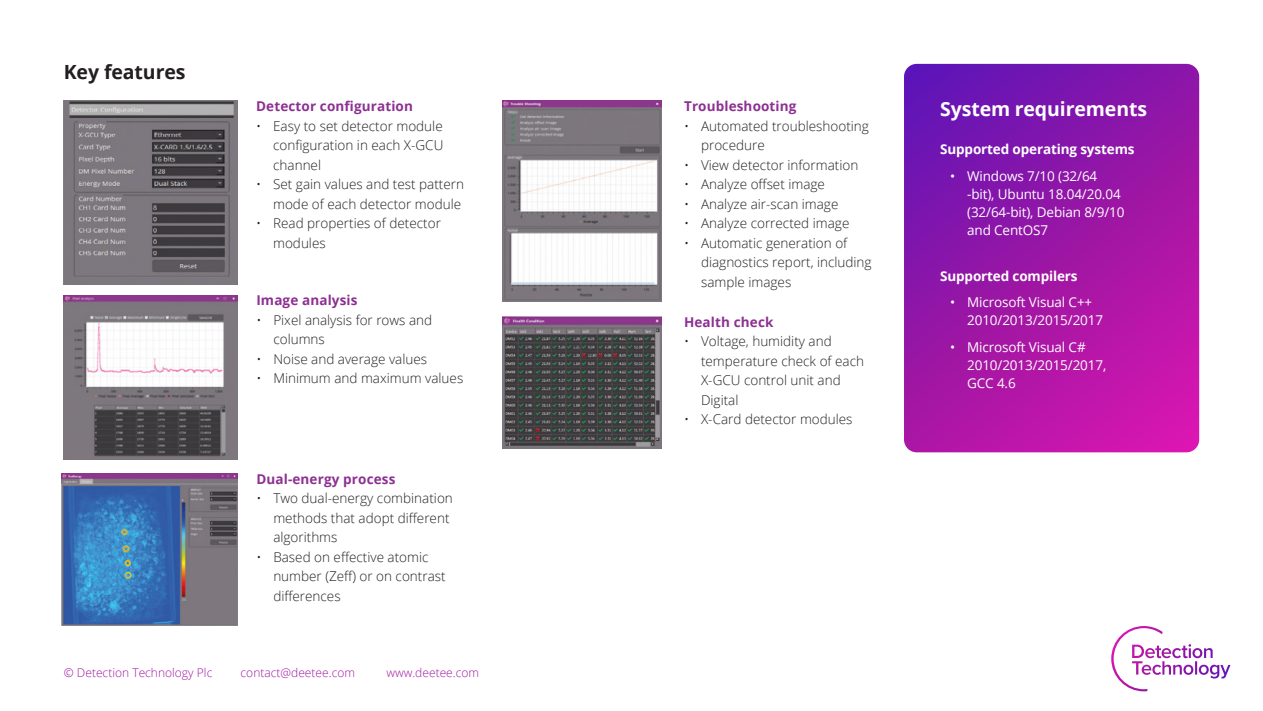
<style>
.page{position:relative;width:1263px;height:711px;background:#fff}
.page>*{position:absolute;margin:0;border:0;box-sizing:border-box;transform-origin:0 0}
.Paivaykset_pieni_him{font:700 19.5px "Open Sans";letter-spacing:-.005em;color:#fff}
.Paivaykset_pieni_him-2{font:700 19.5px "Open Sans";letter-spacing:-.005em;color:#231f20}
.t1{font:300 13.5px/19.5px "Open Sans";color:#231f20}
.t2{font:13.5px/18px "Open Sans";letter-spacing:-.01em;color:#fff}
.Paragraph_Style_2{font:700 13.5px "Open Sans";letter-spacing:.01em;color:#8d3092}
.Paivaykset_pieni_him-3{font:700 13.5px "Open Sans";letter-spacing:-.01em;color:#fff}
.Paivaykset_pieni_him-4{font:300 12px "Open Sans";color:#a016a2}
</style>
<div class="page">
<svg style="left:904px;top:64px;width:295px;height:388px;background:#9b15a9"></svg>
<svg style="left:1111px;top:626px;width:108px;height:64px"></svg>
<img style="left:64px;top:101px;width:173px;height:183px">
<img style="left:63px;top:295px;width:175px;height:164px">
<img style="left:61px;top:473px;width:176px;height:152px">
<img style="left:502px;top:101px;width:159px;height:200px">
<img style="left:502px;top:316px;width:159px;height:132px">
<p class="Paivaykset_pieni_him-2" style="left:64px;top:58px;width:123px">Key features</p>
<p class="Paragraph_Style_2" style="left:256px;top:97px;width:158px">Detector configuration</p>
<p class="t1" style="left:273px;top:116px;width:172px;text-align:justify;text-indent:-17px">• Easy to set detector module configuration in each X-GCU channel</p>
<p class="t1" style="left:256px;top:174px;width:209px;text-align:right">• Set gain values and test pattern mode of each detector module</p>
<p class="t1" style="left:273px;top:213px;width:169px;text-indent:-17px">• Read properties of detector modules</p>
<p class="Paragraph_Style_2" style="left:256px;top:291px;width:103px">Image analysis</p>
<p class="t1" style="left:273px;top:309px;width:160px;text-indent:-17px">• Pixel analysis for rows and columns</p>
<p class="t1" style="left:256px;top:348px;width:172px">• Noise and average values</p>
<p class="t1" style="left:256px;top:368px;width:208px">• Minimum and maximum values</p>
<p class="Paragraph_Style_2" style="left:256px;top:469px;width:141px">Dual-energy process</p>
<p class="t1" style="left:273px;top:488px;width:181px;text-indent:-17px">• Two dual-energy combination methods that adopt different algorithms</p>
<p class="t1" style="left:273px;top:546px;width:174px;text-indent:-17px">• Based on effective atomic number (Zeff) or on contrast differences</p>
<p class="Paivaykset_pieni_him-4" style="left:64px;top:663px;width:150px">© Detection Technology Plc</p>
<p class="Paivaykset_pieni_him-4" style="left:241px;top:663px;width:116px">contact@deetee.com</p>
<p class="Paivaykset_pieni_him-4" style="left:386px;top:663px;width:94px">www.deetee.com</p>
<p class="Paragraph_Style_2" style="left:684px;top:97px;width:114px">Troubleshooting</p>
<p class="t1" style="left:701px;top:116px;width:169px;text-indent:-17px">• Automated troubleshooting procedure</p>
<p class="t1" style="left:684px;top:155px;width:176px">• View detector information</p>
<p class="t1" style="left:684px;top:174px;width:142px">• Analyze offset image</p>
<p class="t1" style="left:684px;top:194px;width:156px">• Analyze air-scan image</p>
<p class="t1" style="left:684px;top:213px;width:167px">• Analyze corrected image</p>
<p class="t1" style="left:701px;top:233px;width:172px;text-indent:-17px">• Automatic generation of diagnostics report, including sample images</p>
<p class="Paragraph_Style_2" style="left:684px;top:312px;width:91px">Health check</p>
<p class="t1" style="left:701px;top:331px;width:165px;text-indent:-17px">• Voltage, humidity and temperature check of each<br>X-GCU control unit and<br>Digital</p>
<p class="t1" style="left:684px;top:409px;width:170px">• X-Card detector modules</p>
<p class="Paivaykset_pieni_him" style="left:940px;top:95px;width:208px">System requirements</p>
<p class="Paivaykset_pieni_him-3" style="left:940px;top:140px;width:196px">Supported operating systems</p>
<p class="t2" style="left:967px;top:166px;width:159px;text-indent:-17px">• Windows 7/10 (32/64 -bit), Ubuntu 18.04/20.04 (32/64-bit), Debian 8/9/10 and CentOS7</p>
<p class="Paivaykset_pieni_him-3" style="left:940px;top:266px;width:139px">Supported compilers</p>
<p class="t2" style="left:967px;top:293px;width:137px;text-indent:-17px">• Microsoft Visual C++<br>2010/2013/2015/2017</p>
<p class="t2" style="left:967px;top:337px;width:141px;text-indent:-17px">• Microsoft Visual C#<br>2010/2013/2015/2017,<br>GCC 4.6</p>
</div>
